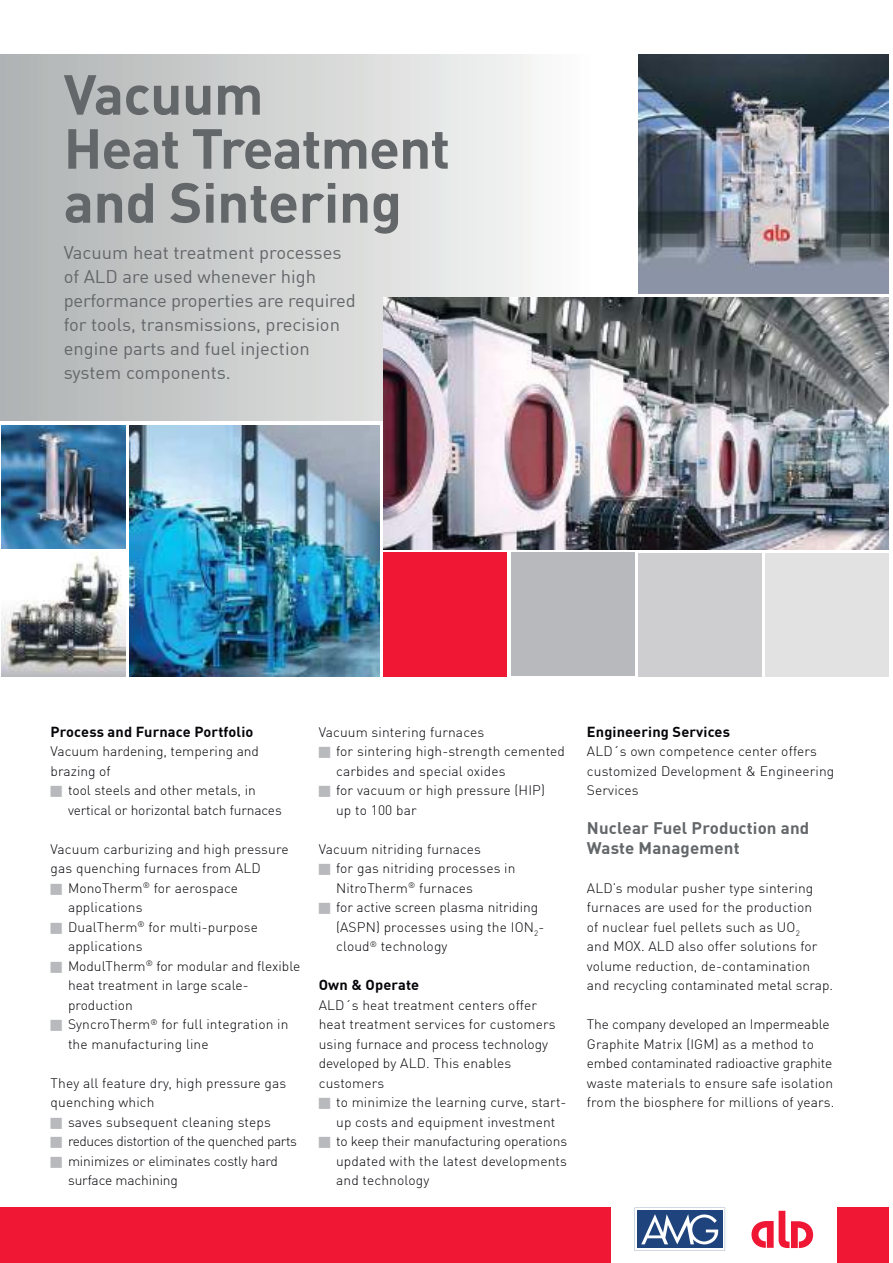
<style>
.page{position:relative;width:893px;height:1263px;background:#fff}
.page>*{position:absolute;margin:0;border:0;box-sizing:border-box;transform-origin:0 0}
.t1{font:700 55.5px/54px "DIN Offc";letter-spacing:-.015em;color:#636769}
.t2{font:18px/24px "DIN Offc";color:#636769}
.t3{font:700 16.5px/19.5px "DIN Offc";letter-spacing:.01em;color:#636769}
.t4{font:700 14.25px "DIN Offc";letter-spacing:.01em;color:#05050a}
.t5{font:300 13.5px/19.5px "DIN Offc";letter-spacing:.01em;color:#05050a}
.t6{font:300 13.5px/19.5px "DIN Offc";letter-spacing:-.01em;color:#05050a}
</style>
<div class="page">
<div style="left:0;top:1208px;width:889px;height:55px;background:#ef1734"></div>
<div style="left:0;top:54px;width:601px;height:367px;background:linear-gradient(to right,#aeb2b2,#fcfdfc)"></div>
<div style="left:511px;top:552px;width:123px;height:124px;background:#b8b9bd"></div>
<div style="left:384px;top:552px;width:123px;height:125px;background:#ef1734"></div>
<div style="left:766px;top:553px;width:123px;height:123px;background:#e3e2e2"></div>
<div style="left:638px;top:553px;width:123px;height:123px;background:#cecdd0"></div>
<img style="left:1px;top:425px;width:124px;height:124px">
<img style="left:1px;top:553px;width:124px;height:124px">
<img style="left:130px;top:425px;width:250px;height:251px">
<img style="left:384px;top:298px;width:505px;height:251px">
<img style="left:638px;top:54px;width:251px;height:239px">
<div style="left:611px;top:1203px;width:226px;height:60px;background:#fff"></div>
<svg style="left:634px;top:1208px;width:91px;height:43px"></svg>
<svg style="left:751px;top:1211px;width:62px;height:37px"></svg>
<h1 class="t1" style="left:64px;top:65px;width:388px">Vacuum<br>Heat Treatment and Sintering</h1>
<h2 class="t2" style="left:64px;top:240px;width:294px">Vacuum heat treatment processes of ALD are used whenever high performance properties are required for tools, transmissions, precision engine parts and fuel injection system components.</h2>
<p class="t4" style="left:51px;top:722px;width:204px">Process and Furnace Portfolio</p>
<p class="t5" style="left:51px;top:741px;width:210px">Vacuum hardening, tempering and brazing of</p>
<p class="t6" style="left:68px;top:780px;width:215px">tool steels and other metals, in vertical or horizontal batch furnaces</p>
<p class="t5" style="left:51px;top:839px;width:239px">Vacuum carburizing and high pressure</p>
<p class="t5" style="left:51px;top:858px;width:212px">gas quenching furnaces from ALD</p>
<p class="t5" style="left:68px;top:878px;width:171px">MonoTherm<sup>®</sup> for aerospace</p>
<p class="t5" style="left:68px;top:897px;width:76px">applications</p>
<p class="t5" style="left:68px;top:917px;width:192px">DualTherm<sup>®</sup> for multi-purpose</p>
<p class="t5" style="left:68px;top:936px;width:76px">applications</p>
<p class="t5" style="left:68px;top:956px;width:234px">ModulTherm<sup>®</sup> for modular and flexible</p>
<p class="t5" style="left:68px;top:975px;width:182px">heat treatment in large scale-</p>
<p class="t5" style="left:68px;top:995px;width:66px">production</p>
<p class="t5" style="left:68px;top:1014px;width:222px">SyncroTherm<sup>®</sup> for full integration in</p>
<p class="t5" style="left:68px;top:1034px;width:142px">the manufacturing line</p>
<p class="t5" style="left:51px;top:1073px;width:237px">They all feature dry, high pressure gas quenching which</p>
<p class="t6" style="left:68px;top:1112px;width:230px">saves subsequent cleaning steps reduces distortion of the quenched parts minimizes or eliminates costly hard surface machining</p>
<p class="t5" style="left:336px;top:722px;width:230px;text-indent:-17px">Vacuum sintering furnaces<br>for sintering high-strength cemented carbides and special oxides<br>for vacuum or high pressure (HIP)<br>up to 100 bar</p>
<p class="t5" style="left:336px;top:839px;width:210px;text-indent:-17px">Vacuum nitriding furnaces<br>for gas nitriding processes in<br>NitroTherm<sup>®</sup> furnaces<br>for active screen plasma nitriding (ASPN) processes using the ION<sub>2</sub>- cloud<sup>®</sup> technology</p>
<p class="t4" style="left:319px;top:976px;width:102px">Own &amp; Operate</p>
<p class="t5" style="left:319px;top:995px;width:238px">ALD´s heat treatment centers offer heat treatment services for customers using furnace and process technology developed by ALD. This enables customers</p>
<p class="t5" style="left:336px;top:1092px;width:232px">to minimize the learning curve, start&shy;up costs and equipment investment to keep their manufacturing operations updated with the latest developments and technology</p>
<p class="t4" style="left:587px;top:722px;width:145px">Engineering Services</p>
<p class="t5" style="left:587px;top:741px;width:249px">ALD´s own competence center offers customized Development &amp; Engineering<br>Services</p>
<p class="t3" style="left:587px;top:818px;width:224px">Nuclear Fuel Production and<br>Waste Management</p>
<p class="t5" style="left:587px;top:878px;width:248px">ALD’s modular pusher type sintering furnaces are used for the production<br>of nuclear fuel pellets such as UO<sub>2<br></sub>and MOX. ALD also offer solutions for volume reduction, de-contamination and recycling contaminated metal scrap.</p>
<p class="t5" style="left:587px;top:1014px;width:249px">The company developed an Impermeable Graphite Matrix (IGM) as a method to embed contaminated radioactive graphite waste materials to ensure safe isolation from the biosphere for millions of years.</p>
</div>
